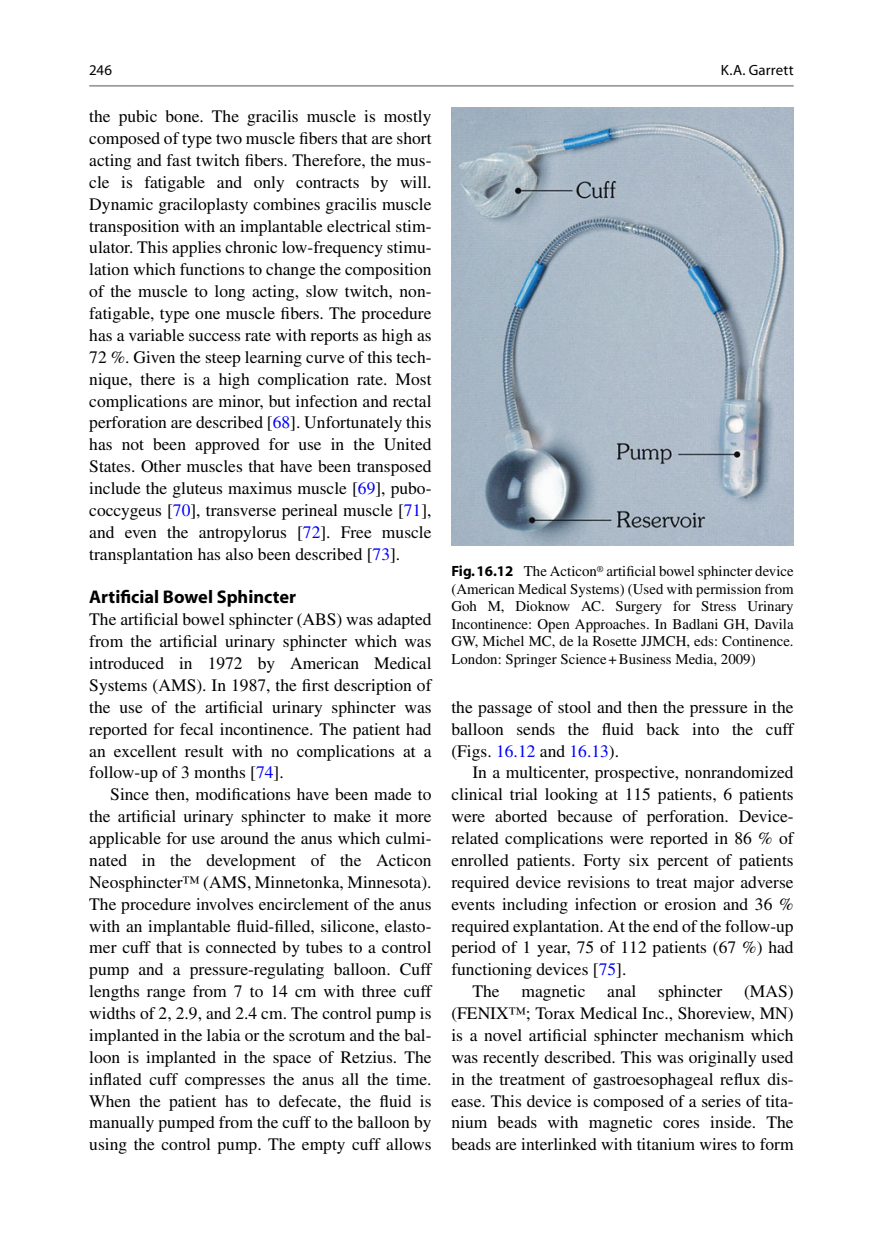
<style>
.page{position:relative;width:883px;height:1260px;background:#fff}
.page>*{position:absolute;margin:0;border:0;box-sizing:border-box;transform-origin:0 0}
.t1{font:700 18.38px "Pknjhv Rfrxcv Myriad";color:#000}
.t2{font:17.5px/21.9px "Gxbjbh Gxdlmq Times";color:#000;text-align:justify}
.t3{font:14.88px/17.5px "Gxbjbh Gxdlmq Times";color:#000;text-align:justify}
.t4{font:14.88px "Vpldrv Frsstj Myriad";letter-spacing:.01em;color:#000}
.s1{color:#0000fa}
.s2{font-family:"Pknjhv Rfrxcv Myriad";font-weight:700}
</style>
<div class="page">
<img style="left:451px;top:107px;width:343px;height:438px">
<hr style="left:89px;top:85px;width:705px;height:2px;background:#9c9c9c">
<p class="t4" style="left:89px;top:64px;width:24px">246</p>
<p class="t2" style="left:89px;top:107px;width:344px">the pubic bone. The gracilis muscle is mostly composed of type two muscle fibers that are short acting and fast twitch fibers. Therefore, the mus&shy;cle is fatigable and only contracts by will.<br>Dynamic graciloplasty combines gracilis muscle transposition with an implantable electrical stim&shy;ulator. This applies chronic low-frequency stimu&shy;lation which functions to change the composition of the muscle to long acting, slow twitch, non&shy;fatigable, type one muscle fibers. The procedure has a variable success rate with reports as high as 72 %. Given the steep learning curve of this tech&shy;nique, there is a high complication rate. Most complications are minor, but infection and rectal perforation are described [ <span class="s1">68</span> ]. Unfortunately this has not been approved for use in the United States. Other muscles that have been transposed include the gluteus maximus muscle [ <span class="s1">69</span> ], pubo&shy;coccygeus [ <span class="s1">70</span> ], transverse perineal muscle [ <span class="s1">71</span> ], and even the antropylorus [ <span class="s1">72</span> ]. Free muscle transplantation has also been described [ <span class="s1">73</span> ].</p>
<p class="t1" style="left:89px;top:590px;width:208px">Artificial Bowel Sphincter</p>
<p class="t2" style="left:89px;top:610px;width:344px">The artificial bowel sphincter (ABS) was adapted from the artificial urinary sphincter which was introduced in 1972 by American Medical Systems (AMS). In 1987, the first description of the use of the artificial urinary sphincter was reported for fecal incontinence. The patient had an excellent result with no complications at a follow-up of 3 months [ <span class="s1">74</span> ].</p>
<p class="t2" style="left:89px;top:785px;width:344px;text-indent:21px">Since then, modifications have been made to the artificial urinary sphincter to make it more applicable for use around the anus which culmi&shy;nated in the development of the Acticon Neosphincter™ (AMS, Minnetonka, Minnesota).<br>The procedure involves encirclement of the anus with an implantable fluid-filled, silicone, elasto&shy;mer cuff that is connected by tubes to a control pump and a pressure-regulating balloon. Cuff lengths range from 7 to 14 cm with three cuff widths of 2, 2.9, and 2.4 cm. The control pump is implanted in the labia or the scrotum and the bal&shy;loon is implanted in the space of Retzius. The inflated cuff compresses the anus all the time.<br>When the patient has to defecate, the fluid is manually pumped from the cuff to the balloon by using the control pump. The empty cuff allows</p>
<p class="t4" style="left:721px;top:64px;width:74px">K.A. Garrett</p>
<p class="t3" style="left:451px;top:564px;width:344px"><span class="s2">Fig. 16.12</span> The Acticon <sup>®</sup> artificial bowel sphincter device (American Medical Systems) (Used with permission from Goh M, Dioknow AC. Surgery for Stress Urinary Incontinence: Open Approaches. In Badlani GH, Davila GW, Michel MC, de la Rosette JJMCH, eds: Continence.<br>London: Springer Science + Business Media, 2009)</p>
<p class="t2" style="left:451px;top:698px;width:344px">the passage of stool and then the pressure in the balloon sends the fluid back into the cuff (Figs. <span class="s1">16.12</span> and <span class="s1">16.13</span> ).</p>
<p class="t2" style="left:451px;top:763px;width:344px;text-indent:21px">In a multicenter, prospective, nonrandomized clinical trial looking at 115 patients, 6 patients were aborted because of perforation. Device&shy;related complications were reported in 86 % of enrolled patients. Forty six percent of patients required device revisions to treat major adverse events including infection or erosion and 36 % required explantation. At the end of the follow-up period of 1 year, 75 of 112 patients (67 %) had functioning devices [ <span class="s1">75</span> ].</p>
<p class="t2" style="left:451px;top:982px;width:344px;text-indent:21px">The magnetic anal sphincter (MAS) (FENIX™; Torax Medical Inc., Shoreview, MN) is a novel artificial sphincter mechanism which was recently described. This was originally used in the treatment of gastroesophageal reflux dis&shy;ease. This device is composed of a series of tita&shy;nium beads with magnetic cores inside. The beads are interlinked with titanium wires to form</p>
</div>
